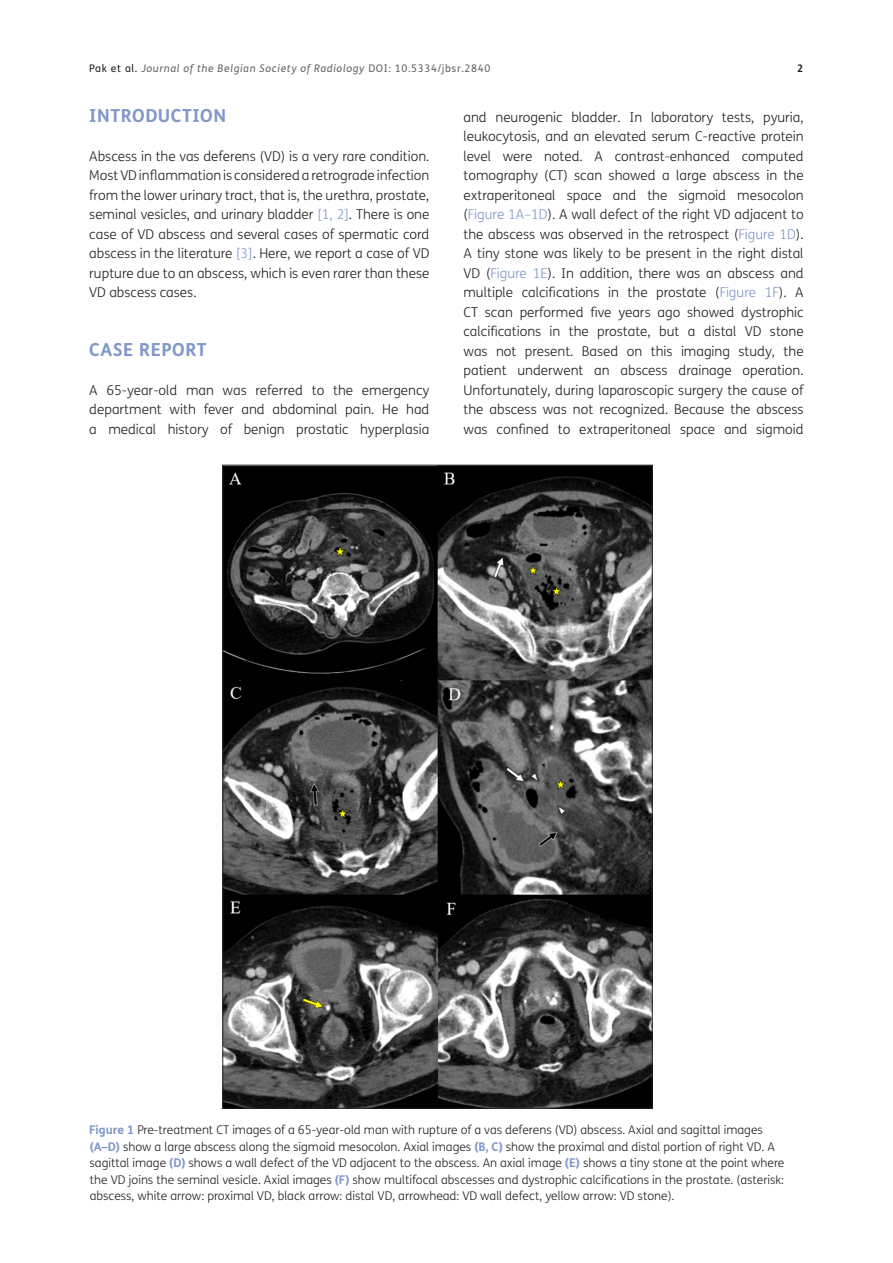
<style>
.page{position:relative;width:893px;height:1263px;background:#fff}
.page>*{position:absolute;margin:0;border:0;box-sizing:border-box;transform-origin:0 0}
.t1{font:700 18px "FS Me";letter-spacing:.03em;color:#8298c8}
.Body_Copy_-_1st_Para{font:300 13.5px/19.5px "FS Me";color:#231f20;text-align:justify}
.Figure_copy{font:300 12px/16.5px "FS Me";color:#231f20}
.t2{font:italic 10.5px "FS Me";letter-spacing:.06em;color:#636366}
.t3{font:700 10.5px "FS Me";color:#231f20}
.s1{font-style:normal;color:#231f20}
.s2{font-style:normal}
.s3{color:#8298c8}
.s4{font-weight:700;color:#8298c8}
</style>
<div class="page">
<img style="left:224px;top:467px;width:427px;height:639px">
<p class="t2" style="left:89px;top:62px;width:403px"><span class="s1">Pak et al.</span> Journal of the Belgian Society of Radiology <span class="s2">DOI: 10.5334/jbsr.2840</span></p>
<p class="t3" style="left:797px;top:61px;width:8px">2</p>
<h1 class="t1" style="left:89px;top:104px;width:138px">INTRODUCTION</h1>
<p class="Body_Copy_-_1st_Para" style="left:89px;top:146px;width:342px">Abscess in the vas deferens (VD) is a very rare condition.<br>Most VD inflammation is considered a retrograde infection from the lower urinary tract, that is, the urethra, prostate, seminal vesicles, and urinary bladder <span class="s3">[1, 2]</span>. There is one case of VD abscess and several cases of spermatic cord abscess in the literature <span class="s3">[3]</span>. Here, we report a case of VD rupture due to an abscess, which is even rarer than these VD abscess cases.</p>
<p class="Body_Copy_-_1st_Para" style="left:463px;top:107px;width:342px">and neurogenic bladder. In laboratory tests, pyuria, leukocytosis, and an elevated serum C-reactive protein level were noted. A contrast-enhanced computed tomography (CT) scan showed a large abscess in the extraperitoneal space and the sigmoid mesocolon (<span class="s3">Figure 1A–1D</span>). A wall defect of the right VD adjacent to the abscess was observed in the retrospect (<span class="s3">Figure 1D</span>).<br>A tiny stone was likely to be present in the right distal VD (<span class="s3">Figure 1E</span>). In addition, there was an abscess and multiple calcifications in the prostate (<span class="s3">Figure 1F</span>). A CT scan performed five years ago showed dystrophic calcifications in the prostate, but a distal VD stone was not present. Based on this imaging study, the patient underwent an abscess drainage operation.<br>Unfortunately, during laparoscopic surgery the cause of the abscess was not recognized. Because the abscess was confined to extraperitoneal space and sigmoid</p>
<h1 class="t1" style="left:89px;top:338px;width:119px">CASE REPORT</h1>
<p class="Body_Copy_-_1st_Para" style="left:89px;top:380px;width:342px">A 65-year-old man was referred to the emergency department with fever and abdominal pain. He had a medical history of benign prostatic hyperplasia</p>
<p class="Figure_copy" style="left:89px;top:1122px;width:697px"><span class="s4">Figure 1</span> Pre-treatment CT images of a 65-year-old man with rupture of a vas deferens (VD) abscess. Axial and sagittal images <span class="s4">(A–D)</span> show a large abscess along the sigmoid mesocolon. Axial images <span class="s4">(B, C)</span> show the proximal and distal portion of right VD. A sagittal image <span class="s4">(D)</span> shows a wall defect of the VD adjacent to the abscess. An axial image <span class="s4">(E)</span> shows a tiny stone at the point where the VD joins the seminal vesicle. Axial images <span class="s4">(F)</span> show multifocal abscesses and dystrophic calcifications in the prostate. (asterisk: abscess, white arrow: proximal VD, black arrow: distal VD, arrowhead: VD wall defect, yellow arrow: VD stone).</p>
</div>
